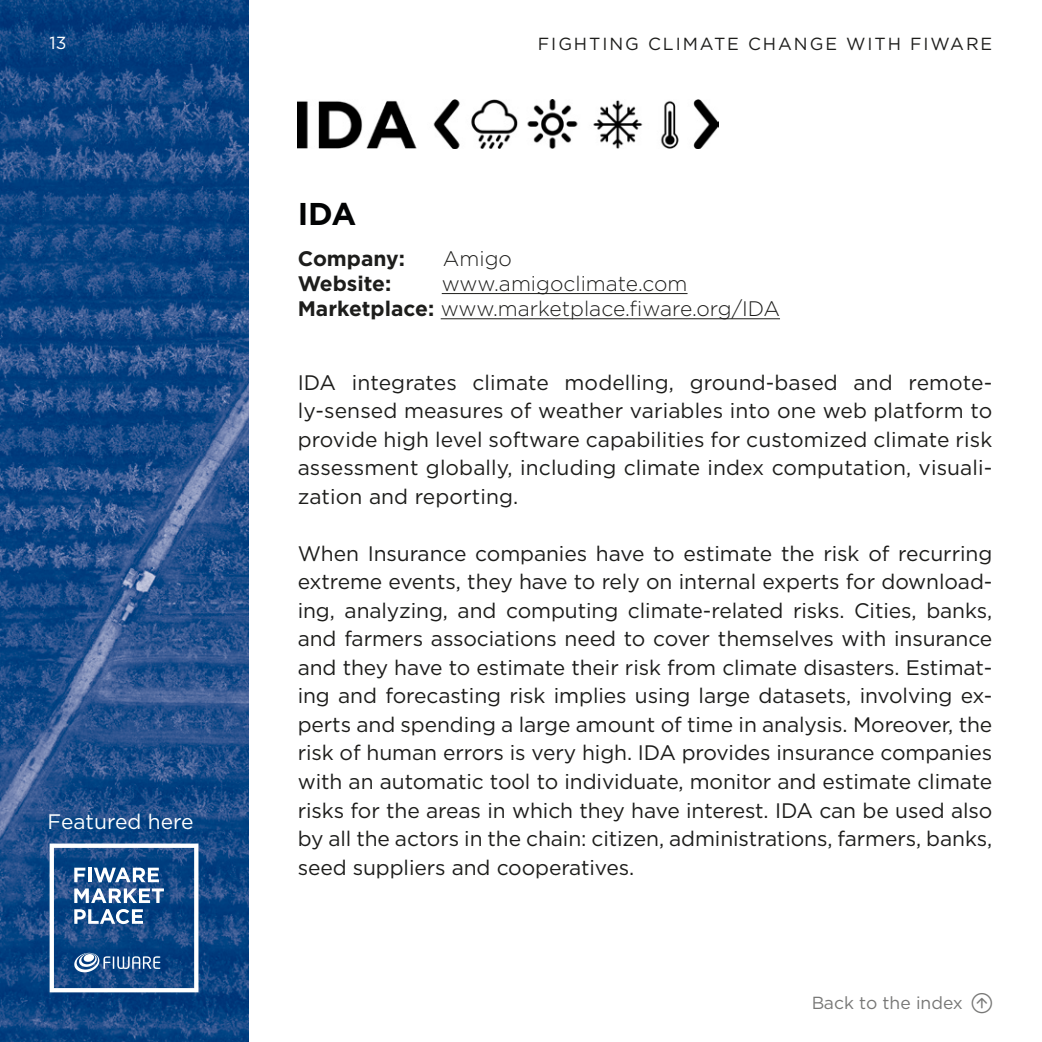
<style>
.page{position:relative;width:1042px;height:1042px;background:#fff}
.page>*{position:absolute;margin:0;border:0;box-sizing:border-box;transform-origin:0 0}
.t1{font:700 31.5px "Gotham HTF";color:#020304}
.t2{font:21px/28.5px "Gotham HTF";letter-spacing:-.005em;color:#1d1d1b;text-align:justify}
.t3{font:300 21px "Gotham HTF";color:#1d1d1b}
.t4{font:700 21px "Gotham HTF";color:#1d1d1b}
.t5{font:21px "Gotham HTF";color:#fff}
.t6{font:17.5px "Gotham HTF";letter-spacing:.11em;color:#1d1d1b}
.t7{font:17.5px "Gotham HTF";color:#1d1d1b}
.t8{font:17.5px "Gotham HTF";color:#fff}
.s1{font-weight:700}
</style>
<div class="page">
<img style="left:0;top:0;width:248px;height:1042px">
<img style="left:298px;top:99px;width:420px;height:50px">
<hr style="left:442px;top:293px;width:245px;height:1px;background:#1d1d1b">
<hr style="left:441px;top:318px;width:339px;height:1px;background:#1d1d1b">
<svg style="left:50px;top:843px;width:148px;height:149px"></svg>
<p class="t8" style="left:50px;top:33px;width:18px">13</p>
<p class="t6" style="left:538px;top:34px;width:456px">FIGHTING CLIMATE CHANGE WITH FIWARE</p>
<p class="t1" style="left:298px;top:195px;width:60px">IDA</p>
<p class="t5" style="left:48px;top:809px;width:147px">Featured here</p>
<p class="t4" style="left:298px;top:246px;width:109px">Company:</p>
<p class="t3" style="left:443px;top:247px;width:71px">Amigo</p>
<p class="t4" style="left:298px;top:271px;width:95px">Website:</p>
<p class="t3" style="left:442px;top:272px;width:247px">www.amigoclimate.com</p>
<p class="t3" style="left:298px;top:297px;width:484px"><span class="s1">Marketplace:</span> www.marketplace.fiware.org/IDA</p>
<p class="t2" style="left:298px;top:367px;width:696px">IDA integrates climate modelling, ground-based and remote&shy;ly-sensed measures of weather variables into one web platform to provide high level software capabilities for customized climate risk assessment globally, including climate index computation, visuali&shy;zation and reporting.</p>
<p class="t2" style="left:298px;top:539px;width:696px">When Insurance companies have to estimate the risk of recurring extreme events, they have to rely on internal experts for download&shy;ing, analyzing, and computing climate-related risks. Cities, banks, and farmers associations need to cover themselves with insurance and they have to estimate their risk from climate disasters. Estimat&shy;ing and forecasting risk implies using large datasets, involving ex&shy;perts and spending a large amount of time in analysis. Moreover, the risk of human errors is very high. IDA provides insurance companies with an automatic tool to individuate, monitor and estimate climate risks for the areas in which they have interest. IDA can be used also by all the actors in the chain: citizen, administrations, farmers, banks, seed suppliers and cooperatives.</p>
<p class="t7" style="left:811px;top:993px;width:183px">Back to the index □●◆</p>
</div>
